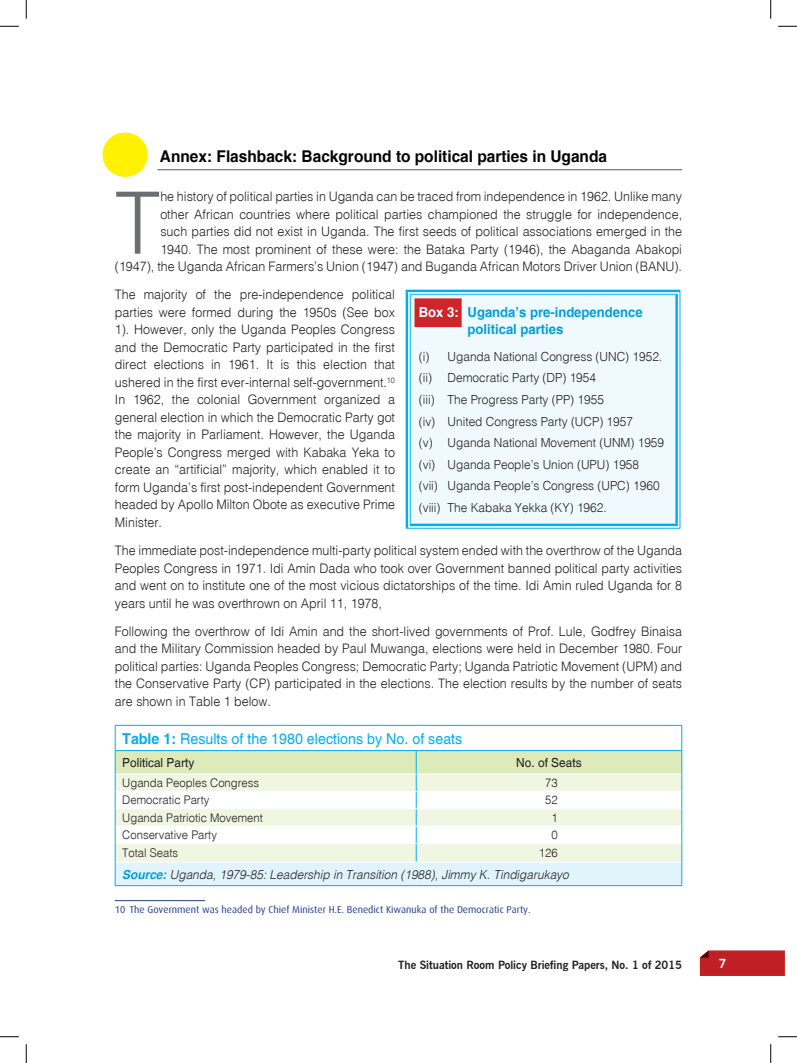
<style>
.page{position:relative;width:797px;height:1063px;background:#fff}
.page>*{position:absolute;margin:0;border:0;box-sizing:border-box;transform-origin:0 0}
.t1{font:86px "Switzerland Light Plain";color:#6c6d70;scale:.95 1}
.t2{font:700 16.25px "Switzerland";color:#040503;scale:.95 1}
.t3{font:15px "Switzerland Plain";color:#00aeef;scale:.95 1}
.t4{font:700 13.75px/17.5px "Switzerland";color:#009fda;scale:.95 1}
.t5{font:13.12px/17.5px "Switzerland Light Plain";color:#231f20;text-align:justify;scale:.95 1}
.t6{font:12.5px/21.5px "Switzerland Light Plain";color:#231f20;scale:.95 1}
.t7{font:italic 300 12.5px "Switzerland";color:#231f20;scale:.95 1}
.t8{font:12.5px "Switzerland Plain";color:#231f20;scale:.95 1}
.t9{font:700 12.5px "News Gothic BT";color:#fff}
.t10{font:11.88px "Switzerland Light Plain";color:#231f20;scale:.95 1}
.t11{font:700 11.25px "News Gothic BT";color:#231f20}
.t12{font:10px "Dax";color:#253f8e}
.s1{font-family:"Switzerland";font-weight:700}
.s2{font-weight:700;color:#009fda}
.s3{color:#fff}
</style>
<div class="page">
<svg style="left:699px;top:950px;width:86px;height:25px;background:#c1292d"></svg>
<hr style="left:124px;top:133px;width:1px;height:43px;background:#fff101">
<hr style="left:125px;top:133px;width:1px;height:43px;background:#fff101">
<hr style="left:157px;top:169px;width:525px;height:1px;background:#57585a">
<hr style="left:115px;top:885px;width:301px;height:1px;background:#00aeef">
<hr style="left:416px;top:885px;width:266px;height:1px;background:#00aeef">
<svg style="left:115px;top:725px;width:567px;height:160px"></svg>
<hr style="left:115px;top:900px;width:90px;height:1px;background:#253f8e">
<div style="left:408px;top:292px;width:270px;height:234px;background:#f0f9fd"></div>
<div style="left:405px;top:289px;width:275px;height:5px;background:#d2f0fc"></div>
<div style="left:405px;top:294px;width:5px;height:229px;background:#d6f1fc"></div>
<div style="left:405px;top:523px;width:275px;height:5px;background:#d8f2fc"></div>
<hr style="left:405px;top:289px;width:275px;height:3px;background:#00aeef">
<hr style="left:410px;top:294px;width:268px;height:1px;background:#00aeef">
<hr style="left:405px;top:292px;width:3px;height:235px;background:#00aeef">
<hr style="left:410px;top:294px;width:1px;height:229px;background:#00aeef">
<hr style="left:675px;top:294px;width:3px;height:229px;background:#00aeef">
<hr style="left:679px;top:292px;width:1px;height:235px;background:#00aeef">
<hr style="left:410px;top:523px;width:268px;height:3px;background:#00aeef">
<hr style="left:405px;top:527px;width:275px;height:1px;background:#00aeef">
<div style="left:414px;top:298px;width:47px;height:29px;background:#d1232a"></div>
<svg style="left:0;top:25px;width:19px;height:2px"></svg>
<svg style="left:778px;top:25px;width:19px;height:2px"></svg>
<svg style="left:0;top:1036px;width:19px;height:1px"></svg>
<svg style="left:778px;top:1036px;width:19px;height:1px"></svg>
<svg style="left:25px;top:0;width:2px;height:19px"></svg>
<svg style="left:25px;top:1044px;width:2px;height:18px"></svg>
<svg style="left:770px;top:0;width:1px;height:19px"></svg>
<svg style="left:770px;top:1044px;width:1px;height:18px"></svg>
<p class="t2" style="left:160px;top:147px;width:472px">Annex: Flashback: Background to political parties in Uganda</p>
<p class="t5" style="left:115px;top:187px;width:598px;text-align:right">he history of political parties in Uganda can be traced from independence in 1962. Unlike many<br>other African countries where political parties championed the struggle for independence,<br>such parties did not exist in Uganda. The first seeds of political associations emerged in the<br>1940. The most prominent of these were: the Bataka Party (1946), the Abaganda Abakopi<br>(1947), the Uganda African Farmers’s Union (1947) and Buganda African Motors Driver Union (BANU).</p>
<p class="t5" style="left:115px;top:285px;width:296px">The majority of the pre-independence political parties were formed during the 1950s (See box 1). However, only the Uganda Peoples Congress and the Democratic Party participated in the first direct elections in 1961. It is this election that ushered in the first ever-internal self-government.<sup>10<br></sup>In 1962, the colonial Government organized a general election in which the Democratic Party got the majority in Parliament. However, the Uganda People’s Congress merged with Kabaka Yeka to create an “artificial” majority, which enabled it to form Uganda’s first post-independent Government headed by Apollo Milton Obote as executive Prime Minister.</p>
<p class="t5" style="left:115px;top:541px;width:598px">The immediate post-independence multi-party political system ended with the overthrow of the Uganda Peoples Congress in 1971. Idi Amin Dada who took over Government banned political party activities and went on to institute one of the most vicious dictatorships of the time. Idi Amin ruled Uganda for 8 years until he was overthrown on April 11, 1978,</p>
<p class="t5" style="left:115px;top:622px;width:598px">Following the overthrow of Idi Amin and the short-lived governments of Prof. Lule, Godfrey Binaisa and the Military Commission headed by Paul Muwanga, elections were held in December 1980. Four political parties: Uganda Peoples Congress; Democratic Party; Uganda Patriotic Movement (UPM) and the Conservative Party (CP) participated in the elections. The election results by the number of seats are shown in Table 1 below.</p>
<p class="t3" style="left:122px;top:729px;width:359px"><span class="s1">Table 1:</span> Results of the 1980 elections by No. of seats</p>
<p class="t8" style="left:122px;top:755px;width:77px">Political Party</p>
<p class="t8" style="left:516px;top:755px;width:70px">No. of Seats</p>
<p class="t10" style="left:122px;top:775px;width:145px">Uganda Peoples Congress</p>
<p class="t10" style="left:545px;top:775px;width:15px">73</p>
<p class="t10" style="left:122px;top:792px;width:93px">Democratic Party</p>
<p class="t10" style="left:545px;top:792px;width:15px">52</p>
<p class="t10" style="left:122px;top:810px;width:149px">Uganda Patriotic Movement</p>
<p class="t10" style="left:551px;top:810px;width:8px">1</p>
<p class="t10" style="left:122px;top:827px;width:101px">Conservative Party</p>
<p class="t10" style="left:551px;top:827px;width:8px">0</p>
<p class="t10" style="left:122px;top:844px;width:60px">Total Seats</p>
<p class="t10" style="left:539px;top:844px;width:21px">126</p>
<p class="t7" style="left:122px;top:866px;width:471px"><span class="s2">Source:</span> Uganda, 1979-85: Leadership in Transition (1988), Jimmy K. Tindigarukayo</p>
<p class="t12" style="left:115px;top:903px;width:417px">10 The Government was headed by Chief Minister H.E. Benedict Kiwanuka of the Democratic Party.</p>
<h1 class="t1" style="left:115px;top:169px;width:49px">T</h1>
<p class="t4" style="left:467px;top:303px;width:186px;text-indent:-49px"><span class="s3">Box 3:</span> Uganda’s pre-independence political parties</p>
<p class="t6" style="left:419px;top:345px;width:260px">(i) Uganda National Congress (UNC) 1952. (ii) Democratic Party (DP) 1954<br>(iii) The Progress Party (PP) 1955<br>(iv) United Congress Party (UCP) 1957<br>(v) Uganda National Movement (UNM) 1959 (vi) Uganda People’s Union (UPU) 1958<br>(vii) Uganda People’s Congress (UPC) 1960 (viii) The Kabaka Yekka (KY) 1962.</p>
<p class="t11" style="left:398px;top:958px;width:285px">The Situation Room Policy Briefing Papers, No. 1 of 2015</p>
<p class="t9" style="left:719px;top:956px;width:9px">7</p>
</div>
